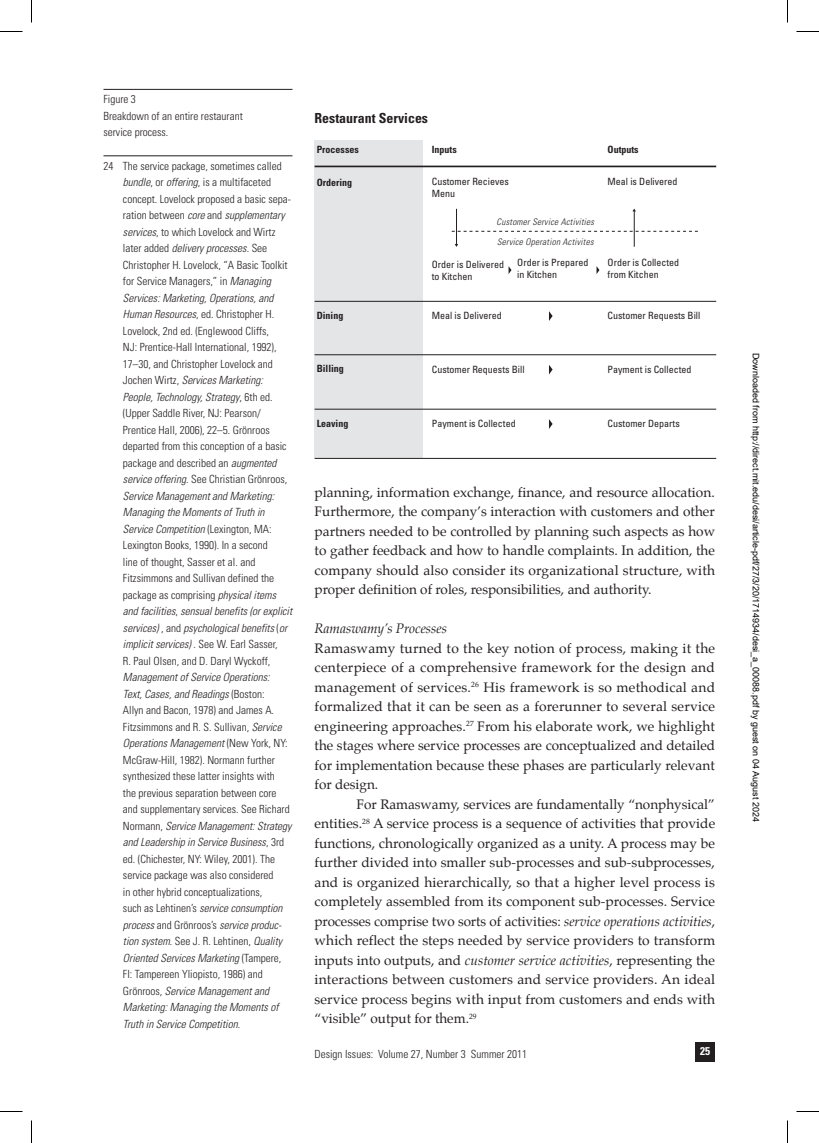
<style>
.page{position:relative;width:819px;height:1143px;background:#fff}
.page>*{position:absolute;margin:0;border:0;box-sizing:border-box;transform-origin:0 0}
.t1{font:700 condensed 13.95px "Univers";color:#231f20}
.t2{font:13.5px/19.5px "Palatino";color:#231f20;text-align:justify}
.t3{font:italic 13.5px "Palatino";color:#231f20}
.t4{font:300 condensed 11.25px/16.5px "Univers";color:#231f20}
.t5{font:700 condensed 11.25px "Univers";color:#fff}
.t6{font:condensed 10.05px/12px "Univers";color:#231f20}
.t7{font:700 condensed 10.05px "Univers";color:#231f20}
.t8{font:italic 300 condensed 9.15px/19.6px "Univers";letter-spacing:.03em;color:#231f20}
.t9{font:9px "Arial";color:#000}
.s1{font-style:italic}
</style>
<div class="page">
<div style="left:695px;top:1042px;width:20px;height:20px;background:#231f20"></div>
<hr style="left:104px;top:89px;width:188px;height:1px;background:#231f20">
<hr style="left:104px;top:155px;width:188px;height:1px;background:#231f20">
<div style="left:315px;top:141px;width:108px;height:317px;background:#e4e5e7"></div>
<hr style="left:315px;top:166px;width:401px;height:1px;background:#231f20">
<hr style="left:315px;top:301px;width:401px;height:1px;background:#231f20">
<hr style="left:315px;top:354px;width:401px;height:1px;background:#231f20">
<hr style="left:315px;top:409px;width:401px;height:1px;background:#231f20">
<hr style="left:315px;top:458px;width:401px;height:1px;background:#231f20">
<svg style="left:452px;top:231px;width:246px;height:1px"></svg>
<hr style="left:456px;top:209px;width:1px;height:36px;background:#231f20">
<hr style="left:634px;top:210px;width:1px;height:37px;background:#231f20">
<svg style="left:632px;top:208px;width:4px;height:5px"></svg>
<svg style="left:509px;top:267px;width:3px;height:7px"></svg>
<svg style="left:549px;top:311px;width:4px;height:10px"></svg>
<svg style="left:549px;top:365px;width:4px;height:10px"></svg>
<svg style="left:549px;top:419px;width:4px;height:10px"></svg>
<svg style="left:0;top:31px;width:22px;height:1px"></svg>
<svg style="left:796px;top:31px;width:23px;height:1px"></svg>
<svg style="left:0;top:1111px;width:22px;height:1px"></svg>
<svg style="left:796px;top:1111px;width:23px;height:1px"></svg>
<svg style="left:31px;top:0;width:1px;height:22px"></svg>
<svg style="left:31px;top:1120px;width:1px;height:23px"></svg>
<svg style="left:787px;top:0;width:1px;height:22px"></svg>
<svg style="left:787px;top:1120px;width:1px;height:23px"></svg>
<p class="t4" style="left:104px;top:91px;width:141px">Figure 3<br>Breakdown of an entire restaurant service process.</p>
<p class="t4" style="left:123px;top:157px;width:171px;text-indent:-19px">24 The service package, sometimes called <span class="s1">bundle</span>, or <span class="s1">offering</span>, is a multifaceted concept. Lovelock proposed a basic sepa&shy;ration between <span class="s1">core</span> and <span class="s1">supplementary services</span>, to which Lovelock and Wirtz later added <span class="s1">delivery processes</span>. See Christopher H. Lovelock, “A Basic Toolkit for Service Managers,” in <span class="s1">Managing Services: Marketing, Operations, and Human Resources</span>, ed. Christopher H.<br>Lovelock, 2nd ed. (Englewood Cliffs,<br>NJ: Prentice-Hall International, 1992), 17–30, and Christopher Lovelock and Jochen Wirtz, <span class="s1">Services Marketing:<br>People, Technology, Strategy</span>, 6th ed. (Upper Saddle River, NJ: Pearson/ Prentice Hall, 2006), 22–5. Grönroos departed from this conception of a basic package and described an <span class="s1">augmented service offering</span>. See Christian Grönroos, <span class="s1">Service Management and Marketing:<br>Managing the Moments of Truth in Service Competition</span> (Lexington, MA:<br>Lexington Books, 1990). In a second<br>line of thought, Sasser et al. and Fitzsimmons and Sullivan defined the package as comprising <span class="s1">physical items and facilities</span>, <span class="s1">sensual benefits (or explicit services)</span> , and <span class="s1">psychological benefits</span> (<span class="s1">or implicit services)</span> . See W. Earl Sasser,<br>R. Paul Olsen, and D. Daryl Wyckoff,</p>
<p class="t4" style="left:123px;top:669px;width:170px"><span class="s1">Management of Service Operations:<br>Text, Cases, and Readings</span> (Boston:<br>Allyn and Bacon, 1978) and James A.<br>Fitzsimmons and R. S. Sullivan, <span class="s1">Service Operations Management</span> (New York, NY:<br>McGraw-Hill, 1982). Normann further synthesized these latter insights with<br>the previous separation between core and supplementary services. See Richard Normann, <span class="s1">Service Management: Strategy and Leadership in Service Business</span>, 3rd ed. (Chichester, NY: Wiley, 2001). The service package was also considered<br>in other hybrid conceptualizations,<br>such as Lehtinen’s <span class="s1">service consumption process</span> and Grönroos’s <span class="s1">service produc&shy;tion system</span>. See J. R. Lehtinen, <span class="s1">Quality Oriented Services Marketing</span> (Tampere, FI: Tampereen Yliopisto, 1986) and Grönroos, <span class="s1">Service Management and Marketing: Managing the Moments of Truth in Service Competition</span>.</p>
<p class="t1" style="left:315px;top:109px;width:115px">Restaurant Services</p>
<p class="t7" style="left:317px;top:143px;width:44px">Processes</p>
<p class="t7" style="left:317px;top:176px;width:37px">Ordering</p>
<p class="t7" style="left:432px;top:143px;width:27px">Inputs</p>
<p class="t7" style="left:608px;top:143px;width:33px">Outputs</p>
<p class="t6" style="left:432px;top:176px;width:79px">Customer Recieves<br>Menu</p>
<p class="t6" style="left:608px;top:176px;width:72px">Meal is Delivered</p>
<p class="t8" style="left:497px;top:212px;width:99px">Customer Service Activities<br>Service Operation Activites</p>
<p class="t6" style="left:432px;top:258px;width:74px">Order is Delivered to Kitchen</p>
<p class="t6" style="left:517px;top:257px;width:73px">Order is Prepared in Kitchen</p>
<p class="t6" style="left:608px;top:257px;width:73px">Order is Collected from Kitchen</p>
<p class="t7" style="left:317px;top:309px;width:28px">Dining</p>
<p class="t6" style="left:432px;top:310px;width:72px">Meal is Delivered</p>
<p class="t6" style="left:608px;top:310px;width:94px">Customer Requests Bill</p>
<p class="t7" style="left:317px;top:363px;width:29px">Billing</p>
<p class="t6" style="left:432px;top:363px;width:94px">Customer Requests Bill</p>
<p class="t6" style="left:608px;top:363px;width:85px">Payment is Collected</p>
<p class="t7" style="left:317px;top:417px;width:33px">Leaving</p>
<p class="t6" style="left:432px;top:417px;width:85px">Payment is Collected</p>
<p class="t6" style="left:608px;top:417px;width:74px">Customer Departs</p>
<p class="t2" style="left:315px;top:482px;width:402px">planning, information exchange, finance, and resource allocation.<br>Furthermore, the company’s interaction with customers and other partners needed to be controlled by planning such aspects as how to gather feedback and how to handle complaints. In addition, the company should also consider its organizational structure, with proper definition of roles, responsibilities, and authority.</p>
<p class="t3" style="left:315px;top:618px;width:134px">Ramaswamy’s Processes</p>
<p class="t2" style="left:315px;top:638px;width:402px">Ramaswamy turned to the key notion of process, making it the centerpiece of a comprehensive framework for the design and management of services.<sup>26</sup> His framework is so methodical and formalized that it can be seen as a forerunner to several service engineering approaches.<sup>27</sup> From his elaborate work, we highlight the stages where service processes are conceptualized and detailed for implementation because these phases are particularly relevant for design.</p>
<p class="t2" style="left:315px;top:794px;width:402px;text-indent:42px">For Ramaswamy, services are fundamentally “nonphysical” entities.<sup>28</sup> A service process is a sequence of activities that provide functions, chronologically organized as a unity. A process may be further divided into smaller sub-processes and sub-subprocesses, and is organized hierarchically, so that a higher level process is completely assembled from its component sub-processes. Service processes comprise two sorts of activities: <span class="s1">service operations activities</span>, which reflect the steps needed by service providers to transform inputs into outputs, and <span class="s1">customer service activities</span>, representing the interactions between customers and service providers. An ideal service process begins with input from customers and ends with “visible” output for them.<sup>29</sup></p>
<p class="t4" style="left:315px;top:1046px;width:214px">Design Issues: Volume 27, Number 3 Summer 2011</p>
<p class="t5" style="left:700px;top:1044px;width:11px">25</p>
<p class="t9" style="left:760px;top:353px;width:470px;rotate:90deg">Downloaded from http://direct.mit.edu/desi/article-pdf/27/3/20/1714934/desi_a_00088.pdf by guest on 04 August 2024</p>
</div>
